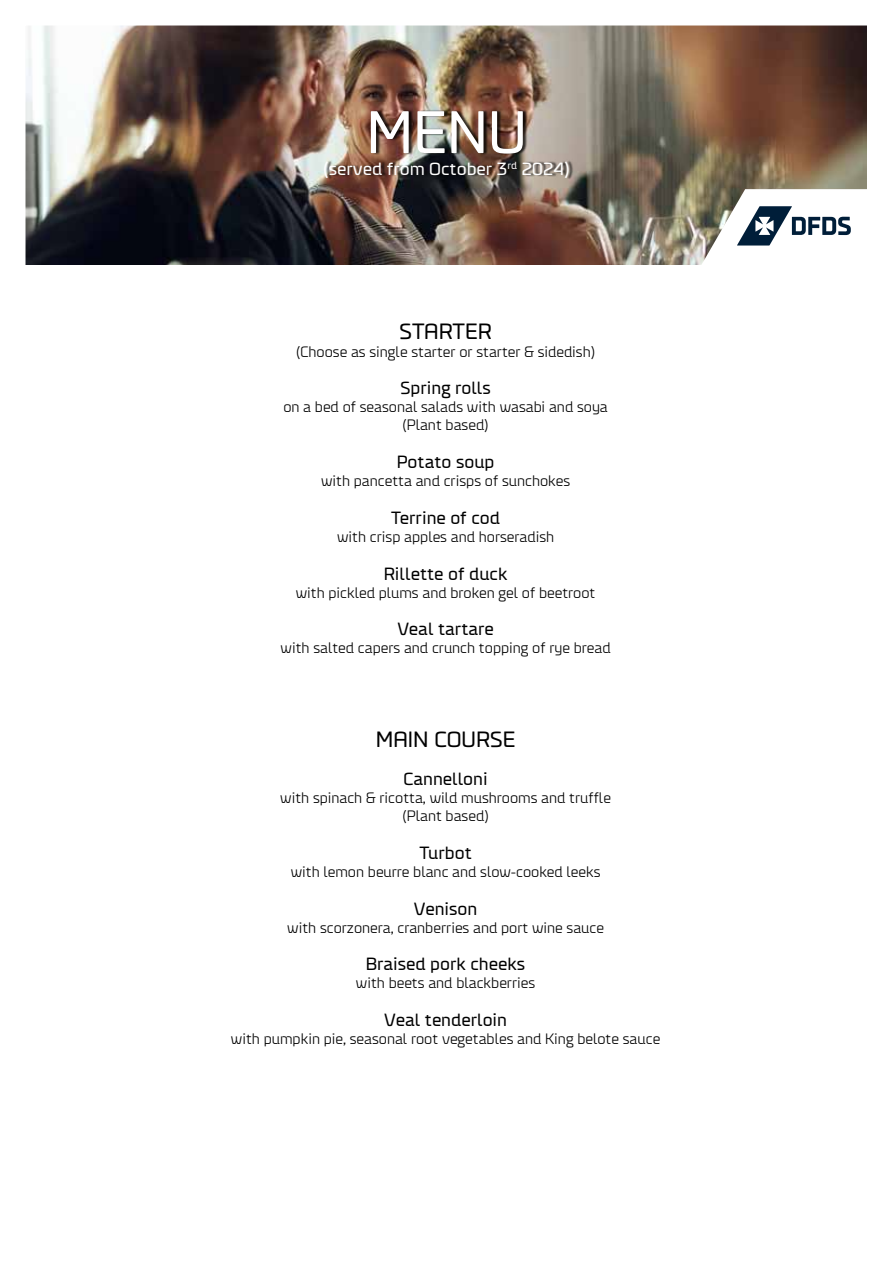
<style>
.page{position:relative;width:893px;height:1263px;background:#fff}
.page>*{position:absolute;margin:0;border:0;box-sizing:border-box;transform-origin:0 0}
.t1{font:60px "DFDS";color:#fff}
.t2{font:22.5px "DFDS";color:#000}
.t3{font:18px "DFDS";color:#000}
.t4{font:18px "DFDS";color:#fff}
.t5{font:300 15px/18px "DFDS";color:#000;text-align:center}
</style>
<div class="page">
<img style="left:25px;top:25px;width:842px;height:240px">
<div style="left:326px;top:110px;width:247px;height:70px;background:#000;opacity:.75"></div>
<h1 class="t1" style="left:366px;top:88px;width:162px">MENU</h1>
<p class="t4" style="left:323px;top:155px;width:249px">(served from October 3<sup>rd</sup> 2024)</p>
<h2 class="t2" style="left:399px;top:314px;width:94px">STARTER</h2>
<p class="t5" style="left:295px;top:341px;width:302px">(Choose as single starter or starter &amp; sidedish)</p>
<p class="t3" style="left:400px;top:375px;width:92px">Spring rolls</p>
<p class="t5" style="left:283px;top:397px;width:326px">on a bed of seasonal salads with wasabi and soya (Plant based)</p>
<p class="t3" style="left:397px;top:449px;width:99px">Potato soup</p>
<p class="t5" style="left:321px;top:471px;width:250px">with pancetta and crisps of sunchokes</p>
<p class="t3" style="left:391px;top:504px;width:110px">Terrine of cod</p>
<p class="t5" style="left:337px;top:526px;width:219px">with crisp apples and horseradish</p>
<p class="t3" style="left:384px;top:560px;width:125px">Rillette of duck</p>
<p class="t5" style="left:296px;top:582px;width:301px">with pickled plums and broken gel of beetroot</p>
<p class="t3" style="left:397px;top:616px;width:98px">Veal tartare</p>
<p class="t5" style="left:281px;top:638px;width:331px">with salted capers and crunch topping of rye bread</p>
<h2 class="t2" style="left:376px;top:723px;width:141px">MAIN COURSE</h2>
<p class="t3" style="left:403px;top:765px;width:86px">Cannelloni</p>
<p class="t5" style="left:280px;top:788px;width:332px">with spinach &amp; ricotta, wild mushrooms and truffle (Plant based)</p>
<p class="t3" style="left:419px;top:839px;width:54px">Turbot</p>
<p class="t5" style="left:291px;top:861px;width:311px">with lemon beurre blanc and slow-cooked leeks</p>
<p class="t3" style="left:414px;top:895px;width:65px">Venison</p>
<p class="t5" style="left:287px;top:917px;width:318px">with scorzonera, cranberries and port wine sauce</p>
<p class="t3" style="left:366px;top:951px;width:161px">Braised pork cheeks</p>
<p class="t5" style="left:356px;top:973px;width:181px">with beets and blackberries</p>
<p class="t3" style="left:384px;top:1006px;width:124px">Veal tenderloin</p>
<p class="t5" style="left:231px;top:1029px;width:431px">with pumpkin pie, seasonal root vegetables and King belote sauce</p>
</div>
